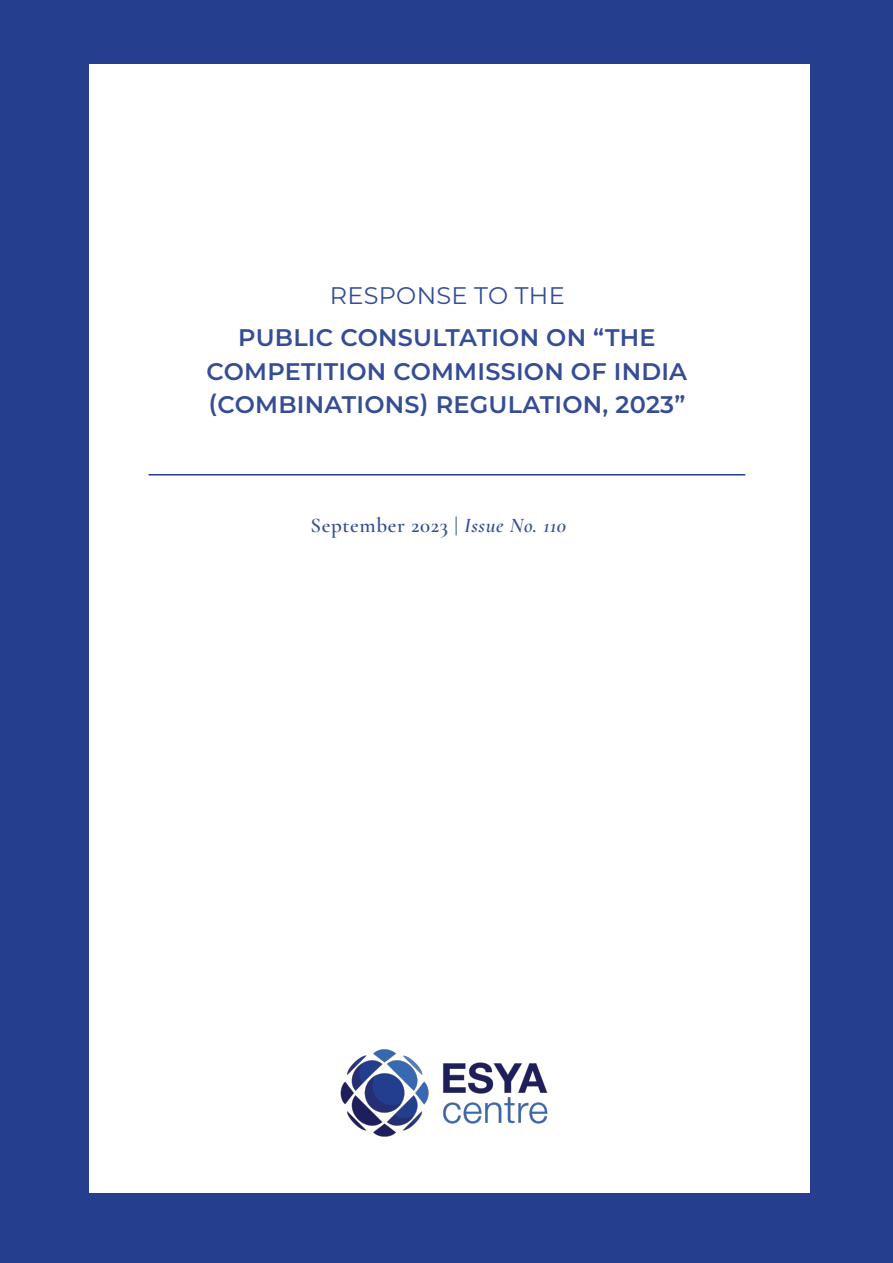
<style>
.page{position:relative;width:893px;height:1263px;background:#253f8e}
.page>*{position:absolute;margin:0;border:0;box-sizing:border-box;transform-origin:0 0}
.Cover_Title{font:600 24px/33px "Montserrat";letter-spacing:.01em;color:#354d96;text-align:center}
.Cover_Title-2{font:24px "Montserrat";letter-spacing:.01em;color:#354d96}
.Cover_Text{font:600 21px "Cormorant Garamond";letter-spacing:.03em;color:#354d96}
.s1{font-style:italic}
</style>
<div class="page">
<div style="left:89px;top:64px;width:721px;height:1129px;background:#fff"></div>
<hr style="left:148px;top:474px;width:597px;height:1px;background:#253f8e">
<img style="left:340px;top:1049px;width:208px;height:88px">
<p class="Cover_Title-2" style="left:330px;top:279px;width:236px">RESPONSE TO THE</p>
<p class="Cover_Title" style="left:206px;top:320px;width:482px">PUBLIC CONSULTATION ON “THE<br>COMPETITION COMMISSION OF INDIA (COMBINATIONS) REGULATION, 2023”</p>
<p class="Cover_Text" style="left:311px;top:513px;width:257px">September 2023 | <span class="s1">Issue No. 110</span></p>
</div>
